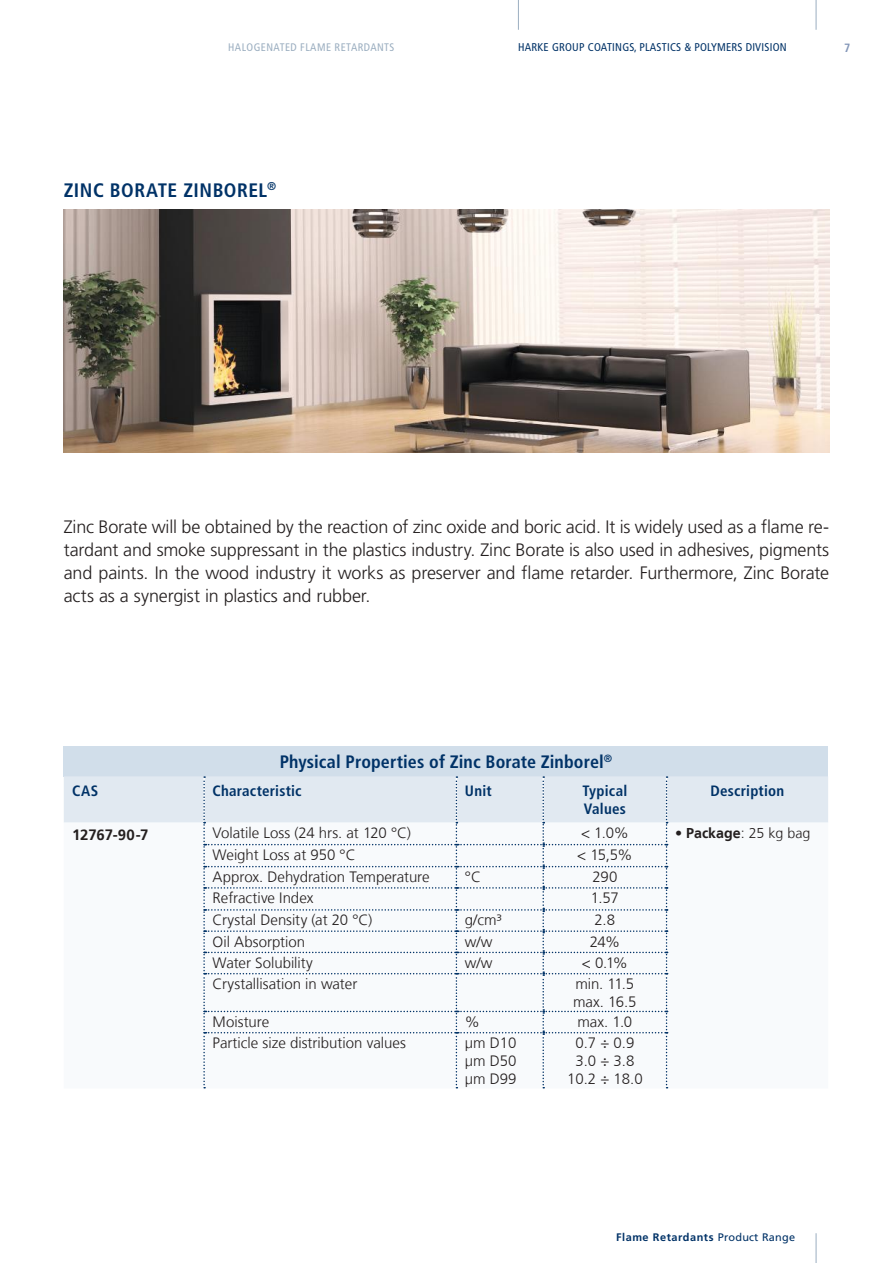
<style>
.page{position:relative;width:893px;height:1263px;background:#fff}
.page>*{position:absolute;margin:0;border:0;box-sizing:border-box;transform-origin:0 0}
.t1{font:700 condensed 19.5px "Frutiger LT Pro";letter-spacing:.025em;color:#003267}
.t2{font:300 18px/23.2px "Frutiger LT Pro";letter-spacing:-.01em;color:#241f1f;text-align:justify}
.t3{font:700 condensed 18px "Frutiger LT Pro";letter-spacing:.005em;color:#003267}
.t4{font:300 15px/18px "Frutiger LT";color:#241f1f}
.t5{font:700 condensed 15px/18px "Frutiger LT Pro";letter-spacing:.015em;color:#003267}
.t6{font:700 15px "Frutiger LT";letter-spacing:-.01em;color:#241f1f}
.t7{font:700 14.25px "Frutiger LT";color:#241f1f}
.t8{font:700 condensed 12px "Frutiger LT Pro";color:#8396b8}
.t9{font:condensed 11.25px "Frutiger LT Pro";letter-spacing:.02em;color:#003267}
.t10{font:700 10.95px "Frutiger LT Pro";letter-spacing:.05em;color:#003267}
.t11{font:condensed 10.95px "Frutiger LT Pro";letter-spacing:.04em;color:#9baec0}
.s1{font-weight:300}
.s2{font-weight:400}
</style>
<div class="page">
<hr style="left:816px;top:0;width:1px;height:30px;background:#9baec0">
<hr style="left:816px;top:1233px;width:1px;height:30px;background:#9baec0">
<hr style="left:518px;top:0;width:1px;height:30px;background:#9baec0">
<img style="left:64px;top:209px;width:765px;height:243px">
<div style="left:64px;top:746px;width:764px;height:30px;background:#d1deea"></div>
<svg style="left:64px;top:776px;width:764px;height:312px"></svg>
<p class="t11" style="left:228px;top:41px;width:168px">HALOGENATED FLAME RETARDANTS</p>
<h1 class="t1" style="left:64px;top:178px;width:214px">ZINC BORATE ZINBOREL<sup>®</sup></h1>
<p class="t9" style="left:518px;top:41px;width:270px">HARKE GROUP COATINGS, PLASTICS &amp; POLYMERS DIVISION</p>
<p class="t8" style="left:844px;top:40px;width:8px">7</p>
<p class="t2" style="left:64px;top:515px;width:767px">Zinc Borate will be obtained by the reaction of zinc oxide and boric acid. It is widely used as a flame re&shy;tardant and smoke suppressant in the plastics industry. Zinc Borate is also used in adhesives, pigments and paints. In the wood industry it works as preserver and flame retarder. Furthermore, Zinc Borate acts as a synergist in plastics and rubber.</p>
<p class="t3" style="left:280px;top:751px;width:334px">Physical Properties of Zinc Borate Zinborel<sup>®</sup></p>
<p class="t5" style="left:72px;top:782px;width:27px">CAS</p>
<p class="t5" style="left:213px;top:782px;width:90px">Characteristic</p>
<p class="t5" style="left:465px;top:782px;width:28px">Unit</p>
<p class="t5" style="left:582px;top:782px;width:46px">Typical<br>Values</p>
<p class="t5" style="left:710px;top:782px;width:75px">Description</p>
<p class="t6" style="left:72px;top:826px;width:78px">12767-90-7</p>
<p class="t4" style="left:213px;top:824px;width:200px">Volatile Loss (24 hrs. at 120 °C)</p>
<p class="t4" style="left:581px;top:824px;width:49px">&lt; 1.0%</p>
<p class="t7" style="left:675px;top:824px;width:137px">• Package<span class="s1">: 25 kg bag</span></p>
<p class="t4" style="left:213px;top:846px;width:145px">Weight Loss at 950 °C</p>
<p class="t4" style="left:577px;top:846px;width:57px">&lt; 15,5%</p>
<p class="t4" style="left:213px;top:868px;width:219px">Approx. Dehydration Temperature</p>
<p class="t4" style="left:465px;top:868px;width:18px">°C</p>
<p class="t4" style="left:592px;top:868px;width:27px">290</p>
<p class="t4" style="left:213px;top:889px;width:102px">Refractive Index</p>
<p class="t4" style="left:591px;top:889px;width:29px">1.57</p>
<p class="t4" style="left:213px;top:911px;width:161px">Crystal Density (at 20 °C)</p>
<p class="t4" style="left:465px;top:911px;width:39px">g/cm³</p>
<p class="t4" style="left:595px;top:911px;width:22px">2.8</p>
<p class="t4" style="left:213px;top:933px;width:94px">Oil Absorption</p>
<p class="t4" style="left:465px;top:933px;width:29px">w/w</p>
<p class="t4" style="left:590px;top:933px;width:32px">24%</p>
<p class="t4" style="left:213px;top:954px;width:102px">Water Solubility</p>
<p class="t4" style="left:465px;top:954px;width:29px">w/w</p>
<p class="t4" style="left:582px;top:954px;width:48px">&lt; 0.1%</p>
<p class="t4" style="left:213px;top:975px;width:146px">Crystallisation in water</p>
<p class="t4" style="left:573px;top:975px;width:65px">min. 11.5 max. 16.5</p>
<p class="t4" style="left:213px;top:1013px;width:58px">Moisture</p>
<p class="t4" style="left:465px;top:1013px;width:16px">%</p>
<p class="t4" style="left:577px;top:1013px;width:56px">max. 1.0</p>
<p class="t4" style="left:213px;top:1034px;width:195px">Particle size distribution values</p>
<p class="t4" style="left:465px;top:1034px;width:53px;text-align:justify">µm D10 µm D50 µm D99</p>
<p class="t4" style="left:567px;top:1034px;width:77px;text-align:center">0.7 ÷ 0.9<br>3.0 ÷ 3.8<br>10.2 ÷ 18.0</p>
<p class="t10" style="left:616px;top:1231px;width:181px">Flame Retardants <span class="s2">Product Range</span></p>
</div>
